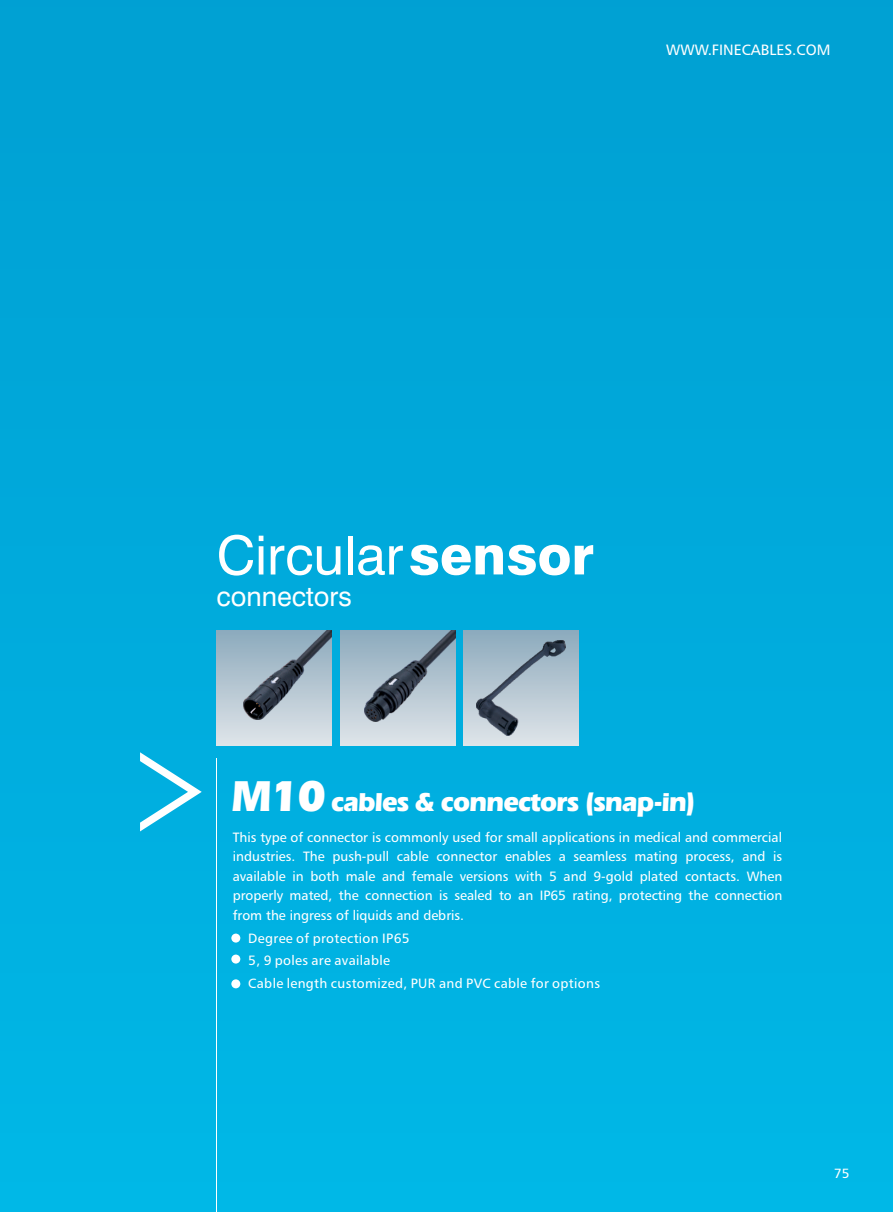
<style>
.page{position:relative;width:893px;height:1212px;background:#fff}
.page>*{position:absolute;margin:0;border:0;box-sizing:border-box;transform-origin:0 0}
.t1{font:54px "Swiss 721 BT";color:#fff}
.t2{font:700 45px "Eras IT Cby BT";color:#fff}
.t3{font:700 27px "Eras IT Cby BT";letter-spacing:-.03em;color:#fff}
.t4{font:27px "Swiss 721 BT";color:#fff}
.t5{font:15px "Humanist 777 BT Roman B";color:#fff}
.t6{font:13.5px/19.5px "Humanist 777 BT Roman B";letter-spacing:.025em;color:#fff}
.t7{font:13.35px "Humanist 777 BT Roman B";color:#fff}
.s1{font-weight:800}
</style>
<div class="page">
<div style="left:0;top:0;width:893px;height:1212px;background:linear-gradient(to right,#00abdc,#00abdc)"></div>
<div style="left:231px;top:933px;width:9px;height:9px;background:#fff;border-radius:50%"></div>
<div style="left:231px;top:954px;width:9px;height:9px;background:#fff;border-radius:50%"></div>
<div style="left:231px;top:979px;width:9px;height:9px;background:#fff;border-radius:50%"></div>
<hr style="left:216px;top:758px;width:1px;height:454px;background:#fff">
<div style="left:217px;top:630px;width:115px;height:115px;background:linear-gradient(to bottom,#8caabc,#dfe4e9)"></div>
<img style="left:243px;top:630px;width:89px;height:89px">
<div style="left:340px;top:630px;width:115px;height:115px;background:linear-gradient(to bottom,#8caabc,#dee3e8)"></div>
<img style="left:365px;top:630px;width:90px;height:91px">
<div style="left:464px;top:630px;width:115px;height:115px;background:linear-gradient(to bottom,#8caabc,#dee3e8)"></div>
<svg style="left:140px;top:752px;width:62px;height:79px"></svg>
<img style="left:477px;top:640px;width:89px;height:95px">
<p class="t5" style="left:666px;top:43px;width:166px">WWW.FINECABLES.COM</p>
<p class="t1" style="left:217px;top:533px;width:379px">Circular <span class="s1">sensor</span></p>
<p class="t4" style="left:217px;top:586px;width:137px">connectors</p>
<p class="t2" style="left:232px;top:777px;width:96px">M10</p>
<p class="t3" style="left:331px;top:791px;width:366px">cables &amp; connectors (snap-in)</p>
<p class="t6" style="left:233px;top:828px;width:551px;text-align:justify">This type of connector is commonly used for small applications in medical and commercial industries. The push-pull cable connector enables a seamless mating process, and is available in both male and female versions with 5 and 9-gold plated contacts. When properly mated, the connection is sealed to an IP65 rating, protecting the connection from the ingress of liquids and debris.</p>
<p class="t6" style="left:248px;top:927px;width:353px;line-height:22.8px">Degree of protection IP65<br>5, 9 poles are available<br>Cable length customized, PUR and PVC cable for options</p>
<p class="t7" style="left:834px;top:1168px;width:17px">75</p>
</div>
